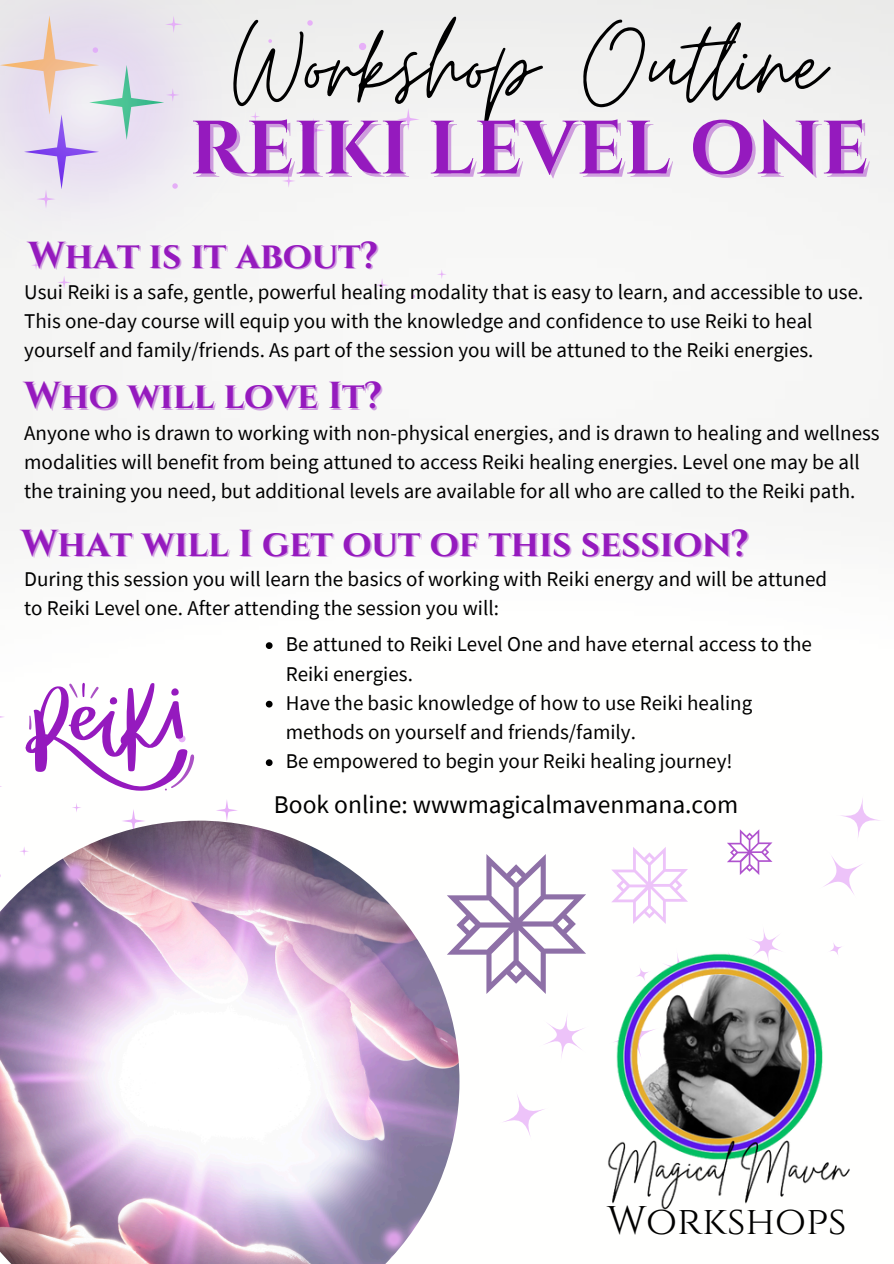
<style>
.page{position:relative;width:894px;height:1264px;background:#fff}
.page>*{position:absolute;margin:0;border:0;box-sizing:border-box;transform-origin:0 0}
.t1{font:122.7px "Moon Time";color:#000}
.t2{font:700 75.3px "Cinzel";color:#951abe}
.t3{font:39.9px "Cinzel";color:#000}
.t4{font:700 37.5px "Cinzel";color:#951abe}
.t5{font:25.5px "Source Sans Pro";color:#000}
.t6{font:21px/29.2px "Source Sans Pro";color:#000}
</style>
<div class="page">
<div style="left:0;top:0;width:893px;height:1096px;background:#f7f7f6"></div>
<svg style="left:397px;top:108px;width:22px;height:23px"></svg>
<svg style="left:57px;top:275px;width:14px;height:14px"></svg>
<svg style="left:332px;top:159px;width:9px;height:10px"></svg>
<svg style="left:436px;top:269px;width:10px;height:10px"></svg>
<svg style="left:375px;top:278px;width:14px;height:14px"></svg>
<svg style="left:282px;top:174px;width:13px;height:14px"></svg>
<svg style="left:301px;top:118px;width:24px;height:24px"></svg>
<svg style="left:307px;top:20px;width:6px;height:6px"></svg>
<svg style="left:268px;top:39px;width:4px;height:4px"></svg>
<svg style="left:411px;top:294px;width:4px;height:4px"></svg>
<svg style="left:359px;top:43px;width:7px;height:7px"></svg>
<svg style="left:538px;top:1008px;width:21px;height:56px"></svg>
<svg style="left:818px;top:851px;width:48px;height:48px"></svg>
<svg style="left:498px;top:1089px;width:51px;height:51px"></svg>
<svg style="left:835px;top:793px;width:49px;height:49px"></svg>
<img style="left:559px;top:919px;width:301px;height:291px">
<svg style="left:0;top:708px;width:5px;height:17px"></svg>
<svg style="left:216px;top:799px;width:22px;height:21px"></svg>
<svg style="left:72px;top:802px;width:9px;height:10px"></svg>
<svg style="left:0;top:779px;width:2px;height:14px"></svg>
<svg style="left:121px;top:809px;width:24px;height:11px"></svg>
<img style="left:0;top:820px;width:459px;height:443px">
<svg style="left:446px;top:854px;width:140px;height:139px"></svg>
<svg style="left:611px;top:846px;width:76px;height:78px"></svg>
<svg style="left:726px;top:829px;width:46px;height:46px"></svg>
<img style="left:0;top:0;width:264px;height:273px">
<svg style="left:26px;top:682px;width:168px;height:108px"></svg>
<svg style="left:266px;top:642px;width:6px;height:7px"></svg>
<svg style="left:266px;top:700px;width:6px;height:7px"></svg>
<svg style="left:266px;top:759px;width:6px;height:7px"></svg>
<p class="t1" style="left:233px;top:-10px;width:592px">Workshop Outline</p>
<p class="t2" style="left:189px;top:100px;width:680px">REIKI LEVEL ONE</p>
<h3 class="t4" style="left:28px;top:231px;width:351px">What is it about?</h3>
<h3 class="t6" style="left:24px;top:277px;width:840px">Usui Reiki is a safe, gentle, powerful healing modality that is easy to learn, and accessible to use.<br>This one-day course will equip you with the knowledge and confidence to use Reiki to heal yourself and family/friends. As part of the session you will be attuned to the Reiki energies.</h3>
<p class="t4" style="left:24px;top:372px;width:359px">Who will love It?</p>
<p class="t6" style="left:24px;top:417px;width:856px">Anyone who is drawn to working with non-physical energies, and is drawn to healing and wellness modalities will benefit from being attuned to access Reiki healing energies. Level one may be all the training you need, but additional levels are available for all who are called to the Reiki path.</p>
<h2 class="t4" style="left:21px;top:519px;width:728px">What will I get out of this session?</h2>
<h3 class="t6" style="left:24px;top:563px;width:804px">During this session you will learn the basics of working with Reiki energy and will be attuned to Reiki Level one. After attending the session you will:</h3>
<p class="t6" style="left:286px;top:629px;width:527px">Be attuned to Reiki Level One and have eternal access to the<br>Reiki energies.</p>
<p class="t6" style="left:286px;top:687px;width:468px">Have the basic knowledge of how to use Reiki healing methods on yourself and friends/family.</p>
<p class="t6" style="left:286px;top:746px;width:448px">Be empowered to begin your Reiki healing journey!</p>
<p class="t5" style="left:274px;top:788px;width:465px">Book online: wwwmagicalmavenmana.com</p>
<p class="t3" style="left:606px;top:1194px;width:241px">Workshops</p>
</div>
